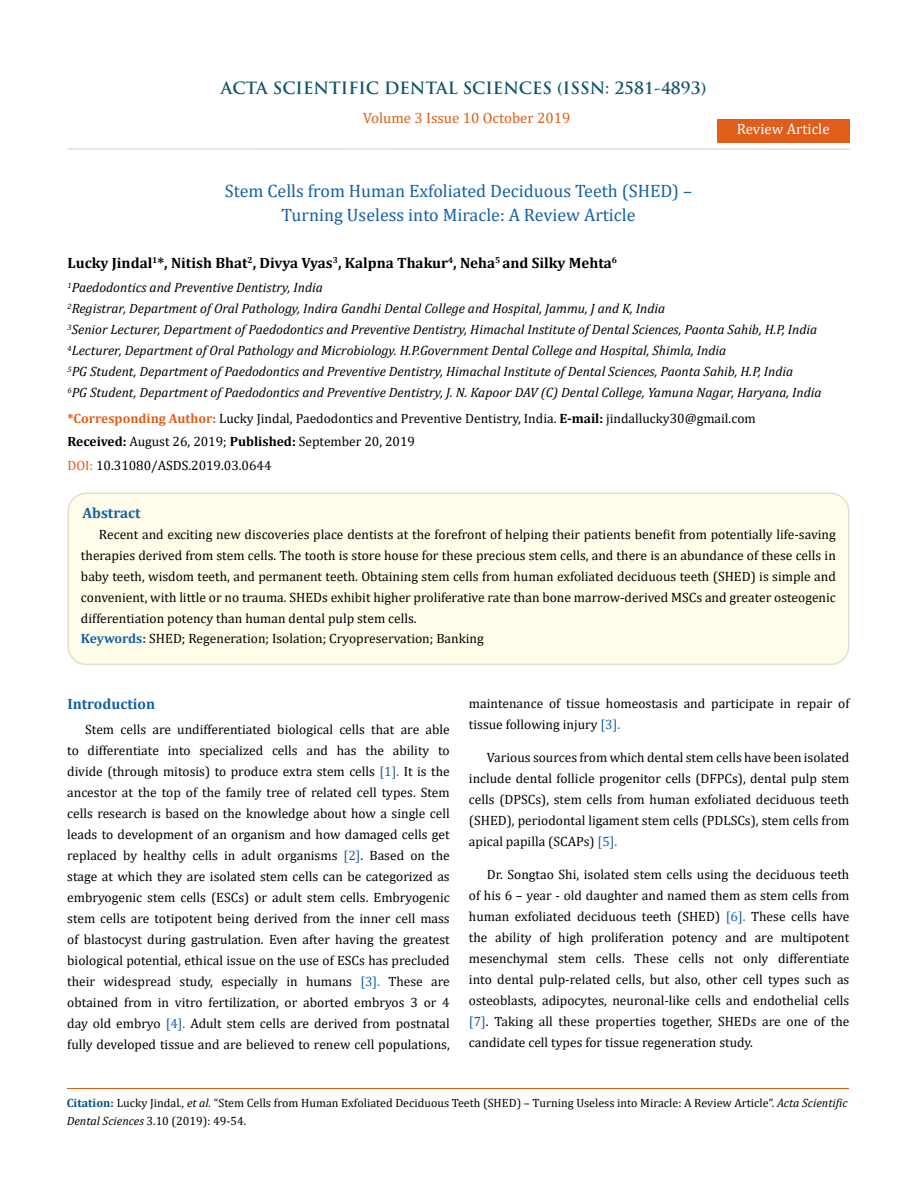
<style>
.page{position:relative;width:917px;height:1188px;background:#fff}
.page>*{position:absolute;margin:0;border:0;box-sizing:border-box;transform-origin:0 0}
.t1{font:18px/24px "Cambria";color:#1560a6;text-align:center}
.t2{font:700 16.5px "Trajan Pro";color:#0e546a}
.t3{font:700 15px "Cambria";color:#000}
.t4{font:15px "Cambria";color:#e05d1a}
.t5{font:700 15px "Cambria";color:#1560a6}
.t6{font:15px "Cambria";color:#fff}
.t7{font:13.5px/21px "Cambria";color:#000;text-align:justify}
.t8{font:italic 13.5px/21px "Cambria";color:#000}
.t9{font:12px/18px "Cambria";color:#000}
.s1{font-weight:700;color:#e05d1a}
.s2{font-weight:700}
.s3{color:#e05d1a}
.s4{font-weight:700;color:#1560a6}
.s5{font-weight:700;color:#0e546a}
.s6{color:#1560a6}
.s7{font-weight:700;color:#035089}
.s8{font-style:italic}
</style>
<div class="page">
<div style="left:717px;top:119px;width:132px;height:23px;background:#e05d1a"></div>
<div style="left:68px;top:493px;width:780px;height:171px;background:#fffde9;border-radius:18px"></div>
<div style="left:67px;top:493px;width:782px;height:172px;border:2px solid #e0dfcd;border-radius:18px"></div>
<hr style="left:67px;top:148px;width:782px;height:2px;background:#e0dfcd">
<hr style="left:67px;top:1089px;width:782px;height:1px;background:#e05d1a">
<p class="t2" style="left:221px;top:77px;width:487px">ACTA SCIENTIFIC DENTAL SCIENCES (ISSN: 2581-4893)</p>
<p class="t4" style="left:363px;top:109px;width:209px">Volume 3 Issue 10 October 2019</p>
<p class="t6" style="left:736px;top:120px;width:94px">Review Article</p>
<h1 class="t1" style="left:225px;top:178px;width:469px">Stem Cells from Human Exfoliated Deciduous Teeth (SHED) –<br>Turning Useless into Miracle: A Review Article</h1>
<p class="t3" style="left:68px;top:252px;width:551px">Lucky Jindal<sup>1</sup>*, Nitish Bhat<sup>2</sup>, Divya Vyas<sup>3</sup>, Kalpna Thakur<sup>4</sup>, Neha<sup>5</sup> and Silky Mehta<sup>6</sup></p>
<p class="t8" style="left:68px;top:277px;width:755px"><sup>1</sup>Paedodontics and Preventive Dentistry, India<br><sup>2</sup>Registrar, Department of Oral Pathology, Indira Gandhi Dental College and Hospital, Jammu, J and K, India<br><sup>3</sup>Senior Lecturer, Department of Paedodontics and Preventive Dentistry, Himachal Institute of Dental Sciences, Paonta Sahib, H.P, India <sup>4</sup>Lecturer, Department of Oral Pathology and Microbiology. H.P.Government Dental College and Hospital, Shimla, India<br><sup>5</sup>PG Student, Department of Paedodontics and Preventive Dentistry, Himachal Institute of Dental Sciences, Paonta Sahib, H.P, India<br><sup>6</sup>PG Student, Department of Paedodontics and Preventive Dentistry, J. N. Kapoor DAV (C) Dental College, Yamuna Nagar, Haryana, India</p>
<p class="t7" style="left:67px;top:408px;width:689px"><span class="s1">*Corresponding Author:</span> Lucky Jindal, Paedodontics and Preventive Dentistry, India. <span class="s2">E-mail:</span> jindallucky30@gmail.com</p>
<p class="t7" style="left:68px;top:431px;width:349px"><span class="s2">Received:</span> August 26, 2019; <span class="s2">Published:</span> September 20, 2019</p>
<p class="t7" style="left:67px;top:455px;width:206px"><span class="s3">DOI:</span> 10.31080/ASDS.2019.03.0644</p>
<p class="t5" style="left:82px;top:502px;width:60px">Abstract</p>
<p class="t7" style="left:81px;top:523px;width:756px;text-indent:18px">Recent and exciting new discoveries place dentists at the forefront of helping their patients benefit from potentially life-saving therapies derived from stem cells. The tooth is store house for these precious stem cells, and there is an abundance of these cells in baby teeth, wisdom teeth, and permanent teeth. Obtaining stem cells from human exfoliated deciduous teeth (SHED) is simple and convenient, with little or no trauma. SHEDs exhibit higher proliferative rate than bone marrow-derived MSCs and greater osteogenic differentiation potency than human dental pulp stem cells.</p>
<p class="t7" style="left:81px;top:628px;width:404px"><span class="s4">Keywords</span><span class="s5">:</span> SHED; Regeneration; Isolation; Cryopreservation; Banking</p>
<p class="t5" style="left:67px;top:693px;width:89px">Introduction</p>
<p class="t7" style="left:469px;top:692px;width:382px">maintenance of tissue homeostasis and participate in repair of tissue following injury <span class="s6">[3].</span></p>
<p class="t7" style="left:469px;top:746px;width:382px;text-indent:18px">Various sources from which dental stem cells have been isolated include dental follicle progenitor cells (DFPCs), dental pulp stem cells (DPSCs), stem cells from human exfoliated deciduous teeth (SHED), periodontal ligament stem cells (PDLSCs), stem cells from apical papilla (SCAPs) <span class="s6">[5].</span></p>
<p class="t7" style="left:469px;top:864px;width:382px;text-indent:18px">Dr. Songtao Shi, isolated stem cells using the deciduous teeth of his 6 – year - old daughter and named them as stem cells from human exfoliated deciduous teeth (SHED) <span class="s6">[6].</span> These cells have the ability of high proliferation potency and are multipotent mesenchymal stem cells. These cells not only differentiate into dental pulp-related cells, but also, other cell types such as osteoblasts, adipocytes, neuronal-like cells and endothelial cells <span class="s6">[7]</span>. Taking all these properties together, SHEDs are one of the candidate cell types for tissue regeneration study.</p>
<p class="t7" style="left:67px;top:719px;width:384px;text-indent:18px">Stem cells are undifferentiated biological cells that are able to differentiate into specialized cells and has the ability to divide (through mitosis) to produce extra stem cells <span class="s6">[1].</span> It is the ancestor at the top of the family tree of related cell types. Stem cells research is based on the knowledge about how a single cell leads to development of an organism and how damaged cells get replaced by healthy cells in adult organisms <span class="s6">[2]</span>. Based on the stage at which they are isolated stem cells can be categorized as embryogenic stem cells (ESCs) or adult stem cells. Embryogenic stem cells are totipotent being derived from the inner cell mass of blastocyst during gastrulation. Even after having the greatest biological potential, ethical issue on the use of ESCs has precluded their widespread study, especially in humans <span class="s6">[3].</span> These are obtained from in vitro fertilization, or aborted embryos 3 or 4 day old embryo <span class="s6">[4].</span> Adult stem cells are derived from postnatal fully developed tissue and are believed to renew cell populations,</p>
<p class="t9" style="left:67px;top:1094px;width:782px"><span class="s7">Citation:</span> Lucky Jindal<span class="s8">., et al.</span> “Stem Cells from Human Exfoliated Deciduous Teeth (SHED) – Turning Useless into Miracle: A Review Article”. <span class="s8">Acta Scientific<br>Dental Sciences</span> 3.10 (2019): 49-54.</p>
</div>
